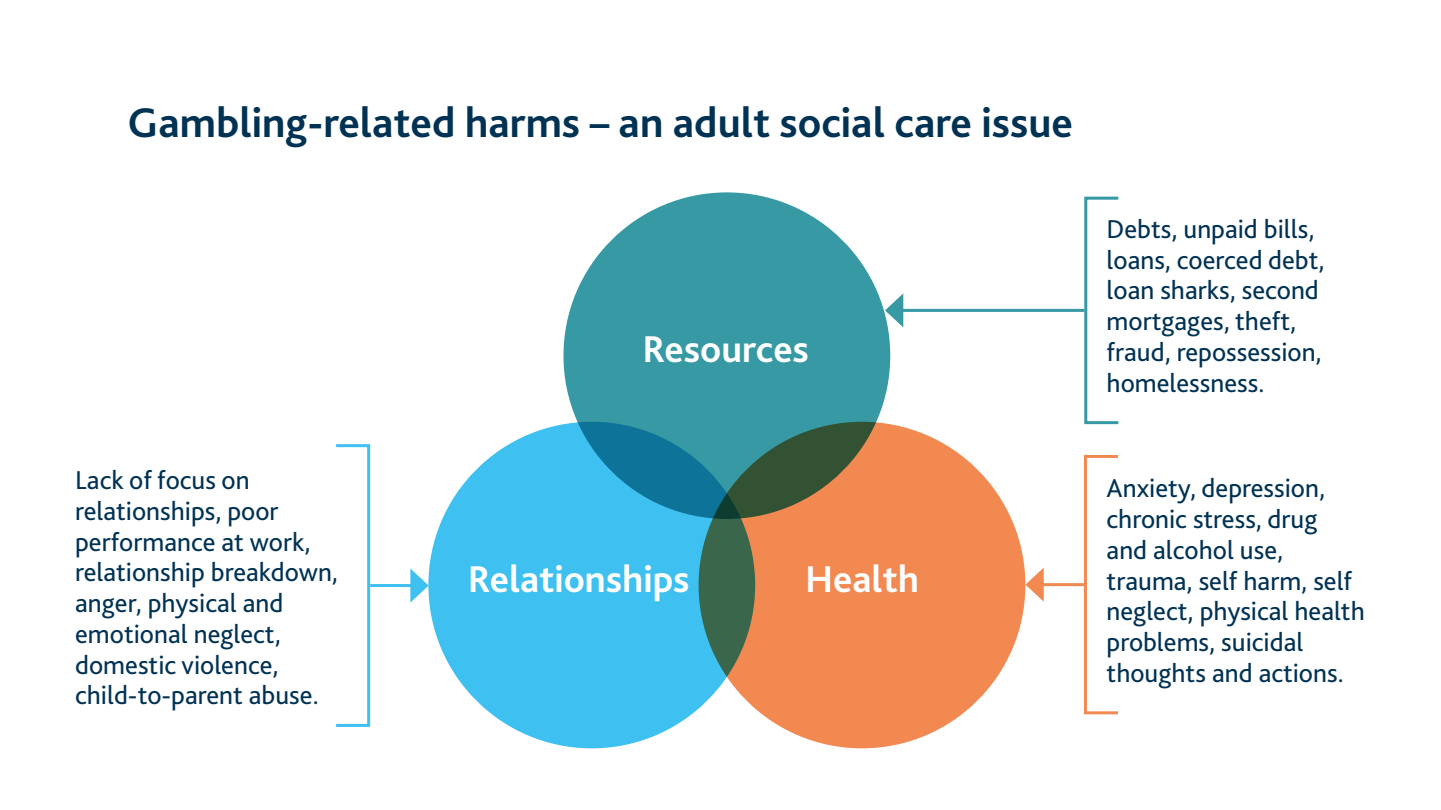
<style>
.page{position:relative;width:1441px;height:810px;background:#fff}
.page>*{position:absolute;margin:0;border:0;box-sizing:border-box;transform-origin:0 0}
.t1{font:700 43.5px "Bliss 2";color:#003254}
.t2{font:700 39px "Bliss 2";color:#fff}
.t3{font:27px/30.8px "Bliss 2";color:#003254}
</style>
<div class="page">
<div style="left:428px;top:422px;width:327px;height:326px;background:#3ec0f0;border-radius:50%"></div>
<div style="left:563px;top:192px;width:327px;height:327px;background:#3699a3;border-radius:50%"></div>
<svg style="left:698px;top:422px;width:327px;height:326px;background:#d0814e"></svg>
<div style="left:1083px;top:455px;width:36px;height:259px;border:3px solid #f18951"></div>
<hr style="left:1036px;top:583px;width:47px;height:3px;background:#f18951">
<svg style="left:1025px;top:568px;width:18px;height:33px"></svg>
<div style="left:1084px;top:197px;width:35px;height:227px;border:3px solid #3699a3"></div>
<hr style="left:896px;top:309px;width:188px;height:3px;background:#3699a3">
<svg style="left:884px;top:293px;width:19px;height:34px"></svg>
<div style="left:334px;top:444px;width:36px;height:283px;border:3px solid #3ec0f0"></div>
<hr style="left:370px;top:584px;width:47px;height:3px;background:#3ec0f0">
<svg style="left:410px;top:569px;width:18px;height:34px"></svg>
<h1 class="t1" style="left:128px;top:95px;width:946px">Gambling-related harms – an adult social care issue</h1>
<p class="t3" style="left:75px;top:464px;width:264px">Lack of focus on relationships, poor performance at work, relationship breakdown, anger, physical and emotional neglect, domestic violence, child-to-parent abuse.</p>
<h2 class="t2" style="left:642px;top:325px;width:168px">Resources</h2>
<h2 class="t2" style="left:467px;top:555px;width:223px">Relationships</h2>
<h2 class="t2" style="left:804px;top:555px;width:115px">Health</h2>
<p class="t3" style="left:1106px;top:213px;width:219px">Debts, unpaid bills, loans, coerced debt, loan sharks, second mortgages, theft, fraud, repossession, homelessness.</p>
<p class="t3" style="left:1106px;top:472px;width:259px">Anxiety, depression, chronic stress, drug and alcohol use, trauma, self harm, self neglect, physical health problems, suicidal thoughts and actions.</p>
</div>
